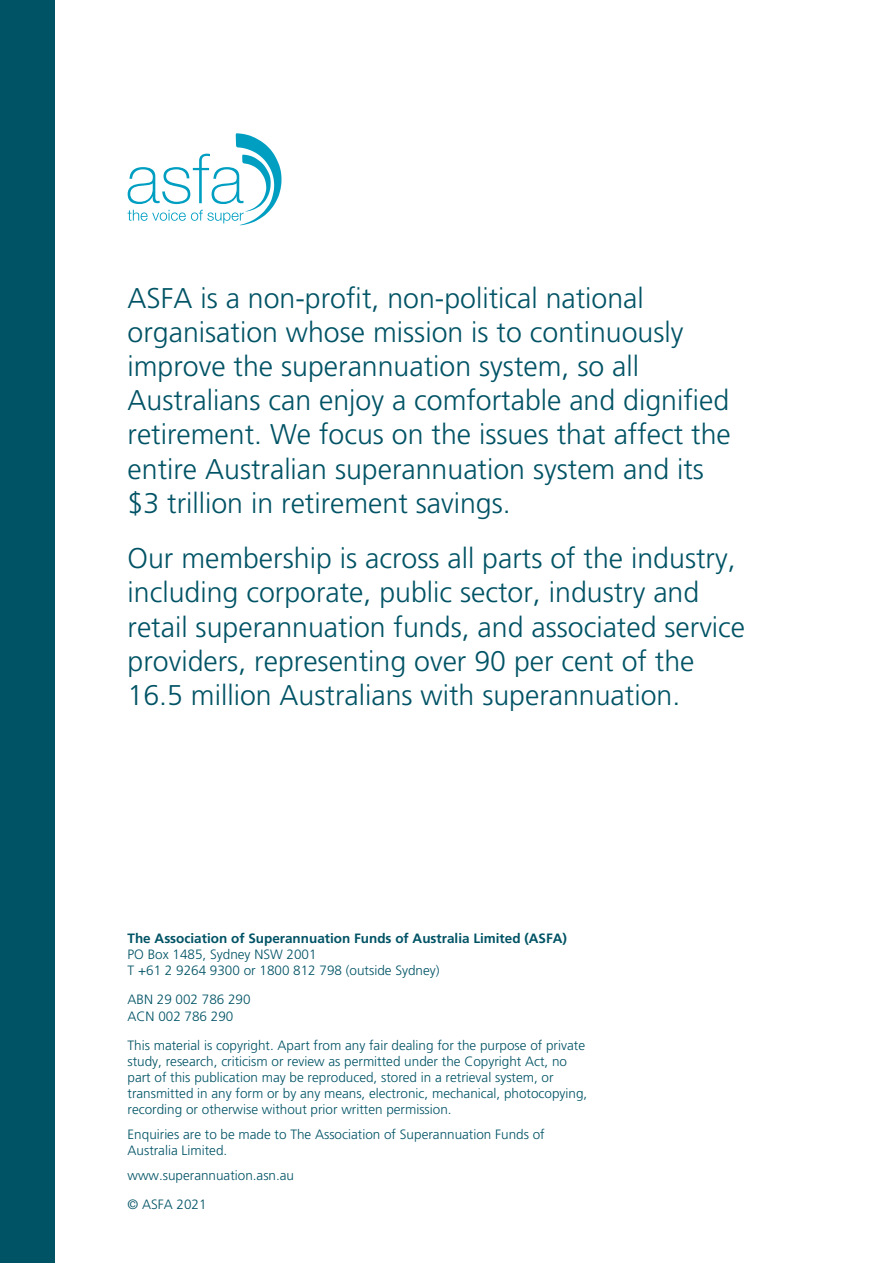
<style>
.page{position:relative;width:893px;height:1263px;background:#fff}
.page>*{position:absolute;margin:0;border:0;box-sizing:border-box;transform-origin:0 0}
.t1{font:300 28.5px/34.2px "Frutiger";color:#005365}
.t2{font:300 13.5px/16.2px "Frutiger";color:#005365}
.t3{font:700 13.5px "Frutiger";color:#005365}
</style>
<div class="page">
<div style="left:0;top:0;width:55px;height:1263px;background:#005365"></div>
<svg style="left:128px;top:133px;width:153px;height:92px"></svg>
<p class="t1" style="left:128px;top:281px;width:605px">ASFA is a non-profit, non-political national organisation whose mission is to continuously improve the superannuation system, so all Australians can enjoy a comfortable and dignified retirement. We focus on the issues that affect the entire Australian superannuation system and its $3 trillion in retirement savings.</p>
<p class="t1" style="left:128px;top:543px;width:619px">Our membership is across all parts of the industry, including corporate, public sector, industry and retail superannuation funds, and associated service providers, representing over 90 per cent of the 16.5 million Australians with superannuation.</p>
<p class="t3" style="left:128px;top:930px;width:441px">The Association of Superannuation Funds of Australia Limited (ASFA)</p>
<p class="t2" style="left:128px;top:946px;width:314px">PO Box 1485, Sydney NSW 2001<br>T +61 2 9264 9300 or 1800 812 798 (outside Sydney)</p>
<p class="t2" style="left:128px;top:992px;width:125px">ABN 29 002 786 290<br>ACN 002 786 290</p>
<p class="t2" style="left:128px;top:1038px;width:461px">This material is copyright. Apart from any fair dealing for the purpose of private study, research, criticism or review as permitted under the Copyright Act, no part of this publication may be reproduced, stored in a retrieval system, or transmitted in any form or by any means, electronic, mechanical, photocopying, recording or otherwise without prior written permission.</p>
<p class="t2" style="left:128px;top:1127px;width:419px">Enquiries are to be made to The Association of Superannuation Funds of<br>Australia Limited.</p>
<p class="t2" style="left:128px;top:1162px;width:168px;line-height:29px">www.superannuation.asn.au © ASFA 2021</p>
</div>
